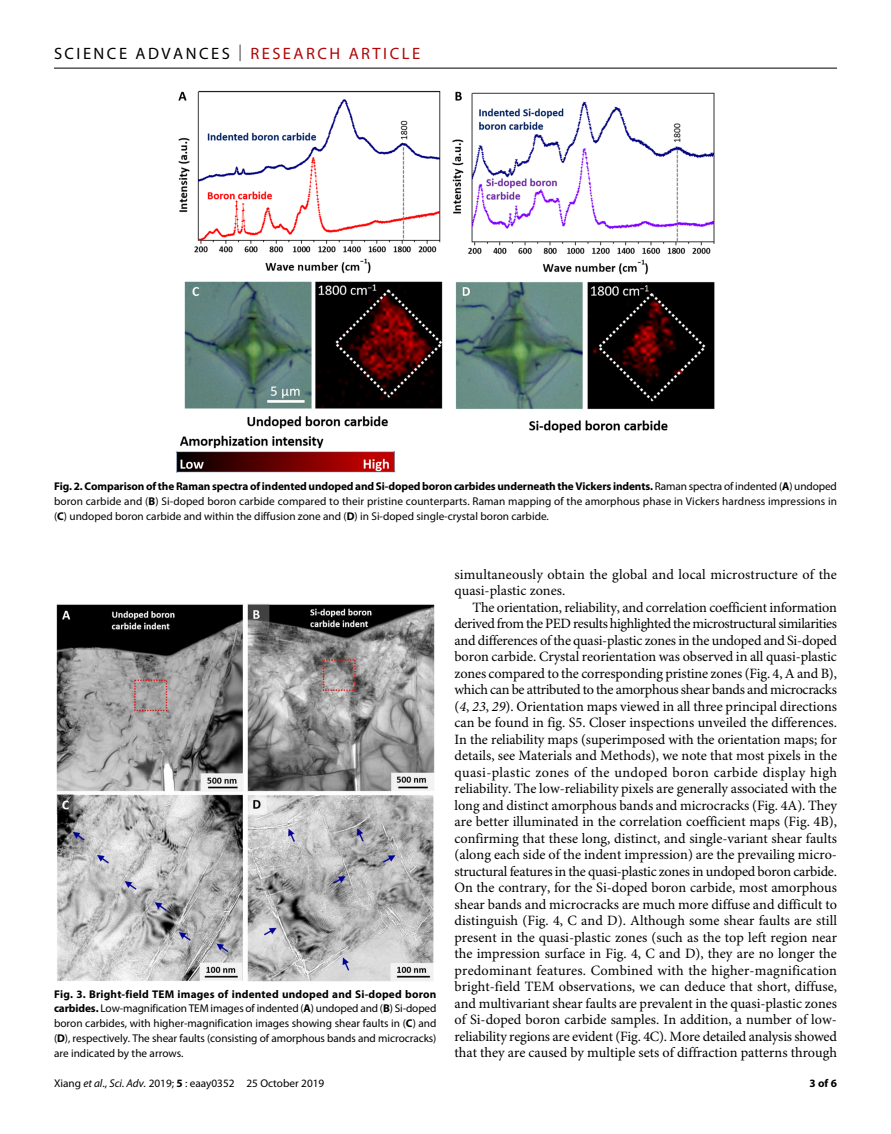
<style>
.page{position:relative;width:891px;height:1134px;background:#fff}
.page>*{position:absolute;margin:0;border:0;box-sizing:border-box;transform-origin:0 0}
.t1{font:16.5px "Myriad Pro";letter-spacing:.15em;color:#000}
.t2{font:14.25px/16.5px "Minion Pro";color:#000}
.t3{font:11.25px/15px "Myriad Pro";color:#000;text-align:justify}
.t4{font:700 11.25px "Myriad Pro";color:#000}
.s1{font-weight:300}
.s2{color:#b10508}
.s3{font-weight:700}
.s4{font-style:italic}
</style>
<div class="page">
<hr style="left:54px;top:68px;width:783px;height:1px;background:#000">
<img style="left:176px;top:90px;width:539px;height:383px">
<img style="left:56px;top:604px;width:378px;height:377px">
<p class="t1" style="left:54px;top:40px;width:368px">SCIENCE ADVANCES <span class="s1">|</span> <span class="s2">RESEARCH ARTICLE</span></p>
<p class="t3" style="left:54px;top:479px;width:785px"><span class="s3">Fig. 2. Comparison of the Raman spectra of indented undoped and Si-doped boron carbides underneath the Vickers indents.</span> Raman spectra of indented (<span class="s3">A</span>) undoped boron carbide and (<span class="s3">B</span>) Si-doped boron carbide compared to their pristine counterparts. Raman mapping of the amorphous phase in Vickers hardness impressions in (<span class="s3">C</span>) undoped boron carbide and within the diffusion zone and (<span class="s3">D</span>) in Si-doped single-crystal boron carbide.</p>
<p class="t3" style="left:54px;top:986px;width:384px"><span class="s3">Fig. 3. Bright-field TEM images of indented undoped and Si-doped boron carbides.</span> Low-magnification TEM images of indented (<span class="s3">A</span>) undoped and (<span class="s3">B</span>) Si-doped boron carbides, with higher-magnification images showing shear faults in (<span class="s3">C</span>) and (<span class="s3">D</span>), respectively. The shear faults (consisting of amorphous bands and microcracks) are indicated by the arrows.</p>
<p class="t3" style="left:54px;top:1076px;width:272px">Xiang <span class="s4">et al</span>., <span class="s4">Sci. Adv.</span> 2019; <span class="s3">5</span> : eaay0352 25 October 2019</p>
<p class="t2" style="left:454px;top:567px;width:384px">simultaneously obtain the global and local microstructure of the quasi-plastic zones.</p>
<p class="t2" style="left:454px;top:600px;width:384px;text-align:justify;text-indent:18px">The orientation, reliability, and correlation coefficient information derived from the PED results highlighted the microstructural similarities and differences of the quasi-plastic zones in the undoped and Si-doped boron carbide. Crystal reorientation was observed in all quasi-plastic zones compared to the corresponding pristine zones (Fig. 4, A and B), which can be attributed to the amorphous shear bands and microcracks (<span class="s4">4</span>, <span class="s4">23</span>, <span class="s4">29</span>). Orientation maps viewed in all three principal directions can be found in fig. S5. Closer inspections unveiled the differences.<br>In the reliability maps (superimposed with the orientation maps; for details, see Materials and Methods), we note that most pixels in the quasi-plastic zones of the undoped boron carbide display high reliability. The low-reliability pixels are generally associated with the long and distinct amorphous bands and microcracks (Fig. 4A). They are better illuminated in the correlation coefficient maps (Fig. 4B), confirming that these long, distinct, and single-variant shear faults (along each side of the indent impression) are the prevailing micro&shy;structural features in the quasi-plastic zones in undoped boron carbide.<br>On the contrary, for the Si-doped boron carbide, most amorphous shear bands and microcracks are much more diffuse and difficult to distinguish (Fig. 4, C and D). Although some shear faults are still present in the quasi-plastic zones (such as the top left region near the impression surface in Fig. 4, C and D), they are no longer the predominant features. Combined with the higher-magnification bright-field TEM observations, we can deduce that short, diffuse, and multivariant shear faults are prevalent in the quasi-plastic zones of Si-doped boron carbide samples. In addition, a number of low&shy;reliability regions are evident (Fig. 4C). More detailed analysis showed that they are caused by multiple sets of diffraction patterns through</p>
<p class="t4" style="left:810px;top:1074px;width:29px">3 of 6</p>
</div>
